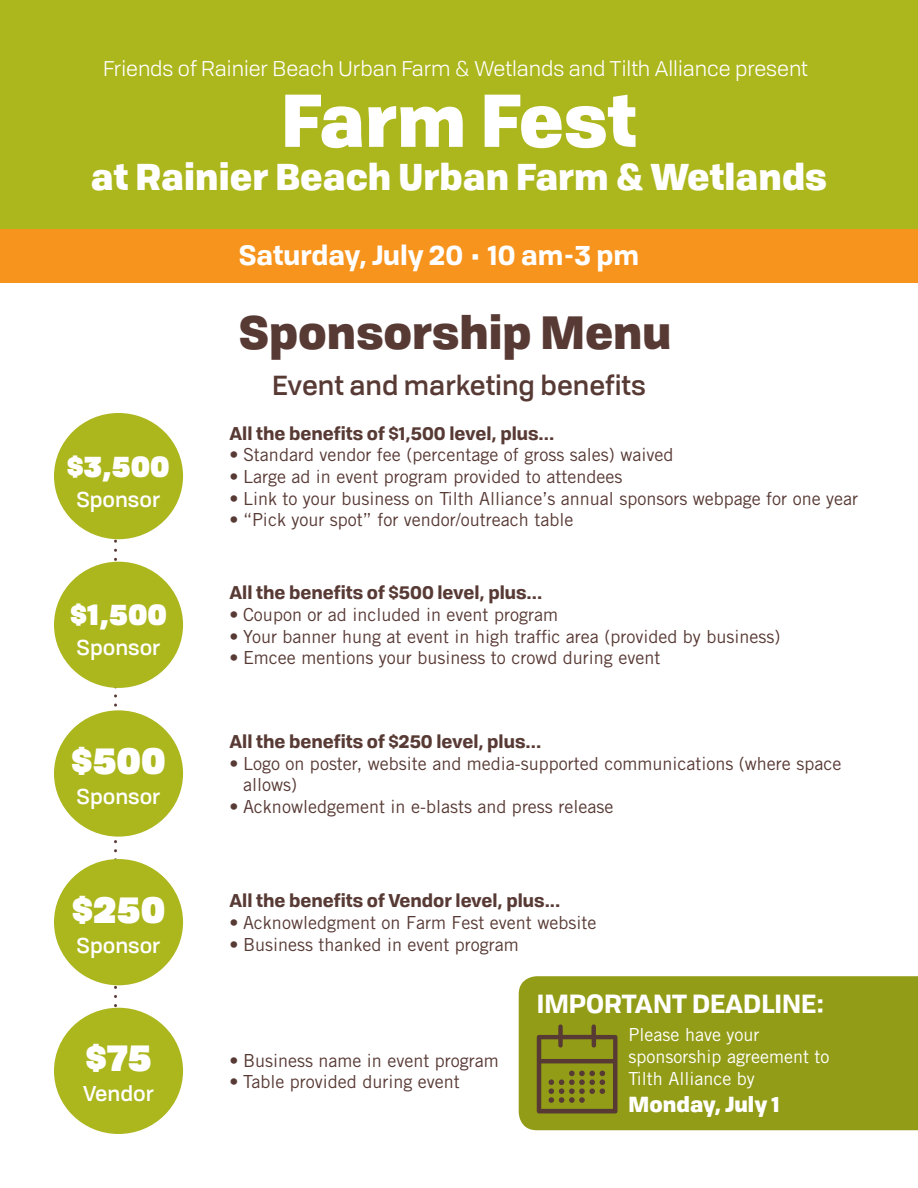
<style>
.page{position:relative;width:918px;height:1188px;background:#fff}
.page>*{position:absolute;margin:0;border:0;box-sizing:border-box;transform-origin:0 0}
.t1{font:900 72px "Tofino Personal";color:#fff}
.t2{font:900 45px "Tofino Personal";color:#583a35}
.t3{font:900 36px "Tofino Personal";color:#fff}
.t4{font:900 36px "Tofino Personal";color:#fff}
.t5{font:900 28.5px "Tofino Personal";color:#fff}
.t6{font:500 27px "Tofino Personal";color:#583a35}
.t7{font:700 27px "Tofino Personal";color:#fff}
.t8{font:700 25.5px "Tofino Personal";color:#fff}
.t9{font:21px "Tofino Personal";color:#fff}
.t10{font:500 21px "Tofino Personal";color:#fff}
.t11{font:900 21px "Tofino Personal";color:#fff}
.t12{font:18px/21.6px "Trade Gothic LT Pro";color:#583a35}
.t13{font:700 18px "Tofino Personal";color:#583a35}
.t14{font:18px/21.6px "Trade Gothic LT Pro";color:#fff}
</style>
<div class="page">
<div style="left:0;top:0;width:918px;height:283px;background:#acb61d"></div>
<div style="left:0;top:230px;width:918px;height:53px;background:#f7941e"></div>
<svg style="left:114px;top:539px;width:3px;height:469px"></svg>
<div style="left:54px;top:1008px;width:129px;height:126px;background:#acb61d;border-radius:50%"></div>
<div style="left:54px;top:859px;width:129px;height:126px;background:#acb61d;border-radius:50%"></div>
<div style="left:54px;top:710px;width:129px;height:127px;background:#acb61d;border-radius:50%"></div>
<div style="left:54px;top:562px;width:129px;height:126px;background:#acb61d;border-radius:50%"></div>
<div style="left:54px;top:413px;width:129px;height:126px;background:#acb61d;border-radius:50%"></div>
<div style="left:519px;top:976px;width:399px;height:154px;background:#929c16"></div>
<svg style="left:537px;top:1024px;width:80px;height:89px;background:#7f7d1f"></svg>
<p class="t9" style="left:103px;top:54px;width:706px">Friends of Rainier Beach Urban Farm &amp; Wetlands and Tilth Alliance present</p>
<h1 class="t1" style="left:281px;top:59px;width:357px">Farm Fest</h1>
<h3 class="t3" style="left:91px;top:146px;width:738px">at Rainier Beach Urban Farm &amp; Wetlands</h3>
<h3 class="t7" style="left:239px;top:233px;width:402px">Saturday, July 20 • 10 am-3 pm</h3>
<h3 class="t5" style="left:67px;top:441px;width:104px">$3,500</h3>
<p class="t10" style="left:76px;top:483px;width:85px">Sponsor</p>
<h3 class="t5" style="left:70px;top:589px;width:99px">$1,500</h3>
<p class="t10" style="left:77px;top:631px;width:85px">Sponsor</p>
<h3 class="t4" style="left:71px;top:728px;width:96px">$500</h3>
<p class="t10" style="left:77px;top:780px;width:85px">Sponsor</p>
<h3 class="t4" style="left:72px;top:877px;width:95px">$250</h3>
<p class="t10" style="left:77px;top:929px;width:85px">Sponsor</p>
<h3 class="t4" style="left:86px;top:1026px;width:67px">$75</h3>
<p class="t10" style="left:83px;top:1077px;width:72px">Vendor</p>
<h2 class="t2" style="left:239px;top:294px;width:434px">Sponsorship Menu</h2>
<h3 class="t6" style="left:272px;top:364px;width:375px">Event and marketing benefits</h3>
<p class="t13" style="left:230px;top:418px;width:326px">All the benefits of $1,500 level, plus...</p>
<p class="t12" style="left:230px;top:444px;width:445px">• Standard vendor fee (percentage of gross sales) waived</p>
<p class="t12" style="left:230px;top:466px;width:394px">• Large ad in event program provided to attendees</p>
<p class="t12" style="left:230px;top:487px;width:630px">• Link to your business on Tilth Alliance’s annual sponsors webpage for one year</p>
<p class="t12" style="left:230px;top:509px;width:345px">• “Pick your spot” for vendor/outreach table</p>
<p class="t13" style="left:230px;top:578px;width:314px">All the benefits of $500 level, plus...</p>
<p class="t12" style="left:230px;top:604px;width:330px">• Coupon or ad included in event program</p>
<p class="t12" style="left:230px;top:625px;width:552px">• Your banner hung at event in high traffic area (provided by business)</p>
<p class="t12" style="left:230px;top:647px;width:432px">• Emcee mentions your business to crowd during event</p>
<p class="t13" style="left:230px;top:727px;width:313px">All the benefits of $250 level, plus...</p>
<p class="t12" style="left:243px;top:752px;width:600px;text-indent:-14px">• Logo on poster, website and media-supported communications (where space allows)</p>
<p class="t12" style="left:230px;top:795px;width:385px">• Acknowledgement in e-blasts and press release</p>
<p class="t13" style="left:230px;top:886px;width:332px">All the benefits of Vendor level, plus...</p>
<p class="t12" style="left:230px;top:912px;width:368px">• Acknowledgment on Farm Fest event website</p>
<p class="t12" style="left:230px;top:933px;width:291px">• Business thanked in event program</p>
<p class="t12" style="left:230px;top:1049px;width:271px">• Business name in event program</p>
<p class="t12" style="left:230px;top:1071px;width:232px">• Table provided during event</p>
<h3 class="t8" style="left:537px;top:983px;width:289px">Important Deadline:</h3>
<p class="t14" style="left:629px;top:1024px;width:202px">Please have your sponsorship agreement to<br>Tilth Alliance by</p>
<p class="t11" style="left:629px;top:1086px;width:153px">Monday, July 1</p>
</div>
